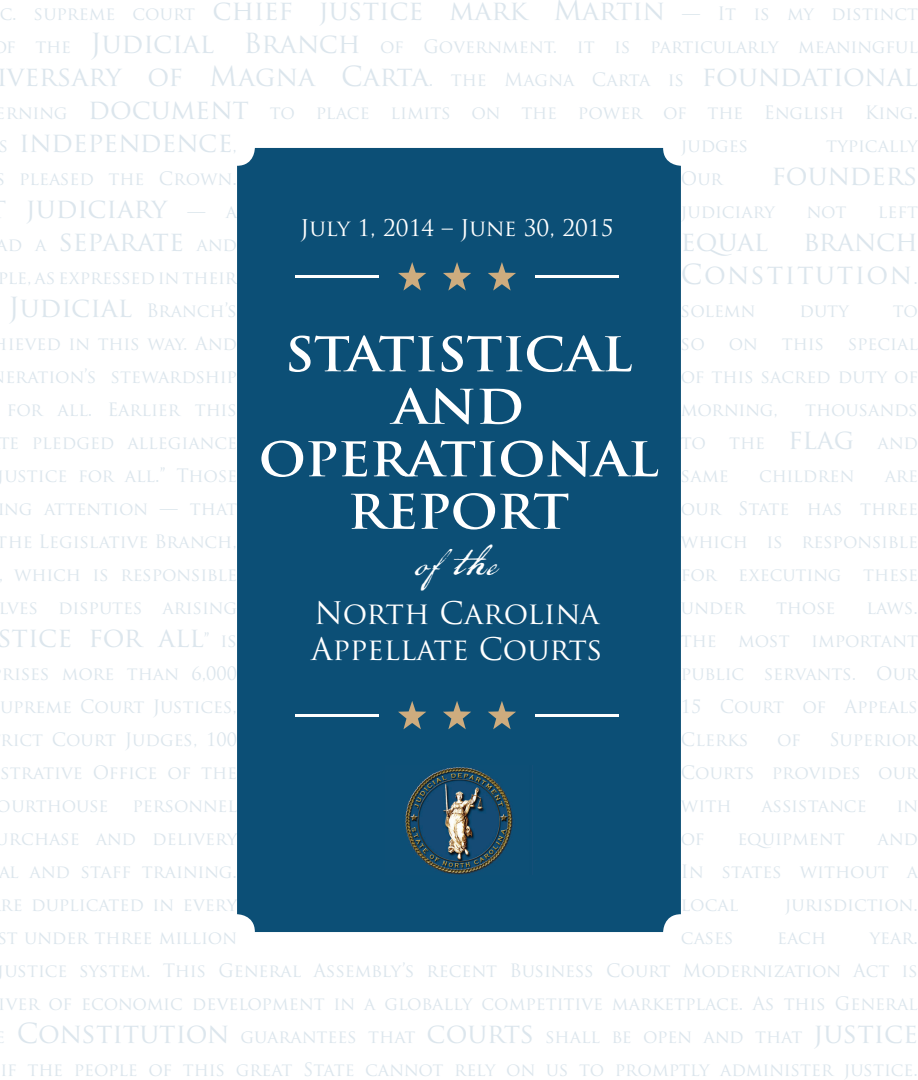
<style>
.page{position:relative;width:918px;height:1080px;background:#fff}
.page>*{position:absolute;margin:0;border:0;box-sizing:border-box;transform-origin:0 0}
.t1{font:700 46.5px/52.5px "Trajan Pro";letter-spacing:-.01em;color:#fff;text-align:center;scale:1.1 1}
.t2{font:40.8px "P22 Declaration Alternate";color:#fff}
.t3{font:30.3px/36.5px "Trajan Pro";color:#fff}
.t4{font:27px "Trajan Pro";color:#dce6ed}
.t5{font:27px "Trajan Pro";letter-spacing:.06em;color:#dce6ed}
.t6{font:22.5px "Trajan Pro";color:#fff}
.t7{font:18px/33px "Trajan Pro";color:#dce6ed;text-align:center}
.t8{font:18px "Trajan Pro";letter-spacing:-.02em;color:#dce6ed}
.s1{font-size:27px}
.s2{font-size:18px}
</style>
<div class="page">
<div style="left:237px;top:148px;width:444px;height:784px;background:#0c4f76;border-radius:18px"></div>
<svg style="left:398px;top:262px;width:28px;height:29px"></svg>
<svg style="left:443px;top:262px;width:28px;height:29px"></svg>
<svg style="left:488px;top:262px;width:28px;height:29px"></svg>
<hr style="left:295px;top:275px;width:84px;height:3px;background:#fff">
<hr style="left:536px;top:275px;width:83px;height:3px;background:#fff">
<svg style="left:398px;top:701px;width:28px;height:28px"></svg>
<svg style="left:443px;top:701px;width:28px;height:28px"></svg>
<svg style="left:488px;top:701px;width:28px;height:28px"></svg>
<hr style="left:295px;top:714px;width:84px;height:2px;background:#fff">
<hr style="left:536px;top:714px;width:83px;height:2px;background:#fff">
<img style="left:405px;top:767px;width:108px;height:108px">
<p class="t7" style="left:-1px;top:-3px;width:920px">c. supreme court <span class="s1">chief justice mark Martin</span> — It is my distinct f the <span class="s1">Judicial Branch</span> of Government. it is particularly meaningful</p>
<h3 class="t4" style="left:-4px;top:59px;width:923px">iversary of Magna Carta<span class="s2">. the Magna Carta is</span> foundational</h3>
<p class="t7" style="left:-4px;top:96px;width:924px">erning <span class="s1">document</span> to place limits on the power of the English King.</p>
<h3 class="t4" style="left:-2px;top:125px;width:240px"><span class="s2">s</span> independence<span class="s2">,</span></h3>
<p class="t7" style="left:681px;top:129px;width:69px">judges</p>
<p class="t7" style="left:826px;top:129px;width:93px">typically</p>
<p class="t7" style="left:19px;top:162px;width:219px">pleased the Crown.</p>
<p class="t7" style="left:681px;top:162px;width:43px">Our</p>
<h3 class="t4" style="left:771px;top:158px;width:148px">founders</h3>
<h3 class="t4" style="left:26px;top:191px;width:213px">judiciary <span class="s2">— a</span></h3>
<p class="t7" style="left:681px;top:195px;width:96px">judiciary</p>
<p class="t7" style="left:807px;top:195px;width:41px">not</p>
<p class="t7" style="left:878px;top:195px;width:42px">left</p>
<h3 class="t4" style="left:-3px;top:224px;width:242px"><span class="s2">ad a</span> separate <span class="s2">and</span></h3>
<h3 class="t4" style="left:681px;top:224px;width:89px">equal</h3>
<h3 class="t4" style="left:803px;top:224px;width:116px">branch</h3>
<p class="t7" style="left:-3px;top:261px;width:241px">ple, as expressed in their</p>
<h3 class="t5" style="left:681px;top:257px;width:239px">Constitution<span class="s2">.</span></h3>
<h3 class="t4" style="left:9px;top:290px;width:230px">Judicial <span class="s2">Branch’s</span></h3>
<p class="t7" style="left:681px;top:294px;width:76px">solemn</p>
<p class="t7" style="left:800px;top:294px;width:51px">duty</p>
<p class="t7" style="left:893px;top:294px;width:27px">to</p>
<p class="t8" style="left:-7px;top:332px;width:246px">hieved in this way. And</p>
<p class="t7" style="left:681px;top:327px;width:25px">so</p>
<p class="t7" style="left:729px;top:327px;width:31px">on</p>
<p class="t7" style="left:782px;top:327px;width:44px">this</p>
<p class="t7" style="left:848px;top:327px;width:71px">special</p>
<p class="t7" style="left:5px;top:360px;width:233px">eration’s stewardship</p>
<p class="t7" style="left:681px;top:360px;width:239px">of this sacred duty of</p>
<p class="t7" style="left:7px;top:393px;width:232px">for all. Earlier this</p>
<p class="t7" style="left:681px;top:393px;width:98px">morning,</p>
<p class="t7" style="left:805px;top:393px;width:114px">thousands</p>
<p class="t7" style="left:-2px;top:426px;width:240px">te pledged allegiance</p>
<p class="t7" style="left:681px;top:426px;width:27px">to</p>
<p class="t7" style="left:729px;top:426px;width:190px">the <span class="s1">flag</span> and</p>
<p class="t7" style="left:-2px;top:459px;width:241px">justice for all.” Those</p>
<p class="t7" style="left:681px;top:459px;width:49px">same</p>
<p class="t7" style="left:759px;top:459px;width:97px">children</p>
<p class="t7" style="left:885px;top:459px;width:35px">are</p>
<p class="t7" style="left:-3px;top:492px;width:241px">ing attention — that</p>
<p class="t7" style="left:681px;top:492px;width:239px">our State has three</p>
<p class="t7" style="left:-3px;top:525px;width:242px">the Legislative Branch,</p>
<p class="t7" style="left:681px;top:525px;width:239px">which is responsible</p>
<p class="t7" style="left:-2px;top:558px;width:240px">, which is responsible</p>
<p class="t7" style="left:681px;top:558px;width:239px">for executing these</p>
<p class="t7" style="left:-2px;top:591px;width:240px">lves disputes arising</p>
<p class="t7" style="left:681px;top:591px;width:66px">under</p>
<p class="t7" style="left:776px;top:591px;width:61px">those</p>
<p class="t7" style="left:866px;top:591px;width:53px">laws.</p>
<h3 class="t4" style="left:-3px;top:620px;width:241px">stice for all<span class="s2">” is</span></h3>
<p class="t7" style="left:681px;top:624px;width:239px">the most important</p>
<p class="t7" style="left:2px;top:657px;width:237px">rises more than 6,000</p>
<p class="t7" style="left:681px;top:657px;width:239px">public servants. Our</p>
<p class="t7" style="left:0;top:690px;width:239px">upreme Court Justices,</p>
<p class="t7" style="left:681px;top:690px;width:239px">15 Court of Appeals</p>
<p class="t7" style="left:1px;top:723px;width:238px">rict Court Judges, 100</p>
<p class="t7" style="left:681px;top:723px;width:69px">Clerks</p>
<p class="t7" style="left:777px;top:723px;width:25px">of</p>
<p class="t7" style="left:829px;top:723px;width:90px">Superior</p>
<p class="t7" style="left:1px;top:756px;width:238px">strative Office of the</p>
<p class="t7" style="left:681px;top:756px;width:239px">Courts provides our</p>
<p class="t7" style="left:-3px;top:789px;width:113px">ourthouse</p>
<p class="t7" style="left:133px;top:789px;width:106px">personnel</p>
<p class="t7" style="left:681px;top:789px;width:52px">with</p>
<p class="t7" style="left:761px;top:789px;width:107px">assistance</p>
<p class="t7" style="left:896px;top:789px;width:23px">in</p>
<p class="t7" style="left:-4px;top:822px;width:243px">urchase and delivery</p>
<p class="t7" style="left:681px;top:822px;width:25px">of</p>
<p class="t7" style="left:737px;top:822px;width:109px">equipment</p>
<p class="t7" style="left:878px;top:822px;width:42px">and</p>
<p class="t7" style="left:-2px;top:855px;width:241px">al and staff training.</p>
<p class="t7" style="left:681px;top:855px;width:239px">In states without a</p>
<p class="t7" style="left:1px;top:888px;width:238px">re duplicated in every</p>
<p class="t7" style="left:681px;top:888px;width:59px">local</p>
<p class="t7" style="left:785px;top:888px;width:135px">jurisdiction.</p>
<p class="t7" style="left:-3px;top:921px;width:241px">st under three million</p>
<p class="t7" style="left:681px;top:921px;width:54px">cases</p>
<p class="t7" style="left:777px;top:921px;width:51px">each</p>
<p class="t6" style="left:300px;top:214px;width:315px">July 1, 2014 – June 30, 2015</p>
<h1 class="t1" style="left:259px;top:329px;width:365px">STATISTICAL<br>AND<br>OPERATIONAL<br>REPORT</h1>
<h2 class="t2" style="left:416px;top:539px;width:83px">ofthe</h2>
<h3 class="t3" style="left:311px;top:594px;width:293px">North Carolina<br>Appellate Courts</h3>
<p class="t7" style="left:-4px;top:921px;width:924px;text-align:justify;text-indent:874px">year. justice system. This General Assembly’s recent Business Court Modernization Act is iver of economic development in a globally competitive marketplace. As this General e <span class="s1">Constitution</span> guarantees that <span class="s1">courts</span> shall be open and that <span class="s1">justice </span>if the people of this great State cannot rely on us to promptly administer justice.</p>
</div>
